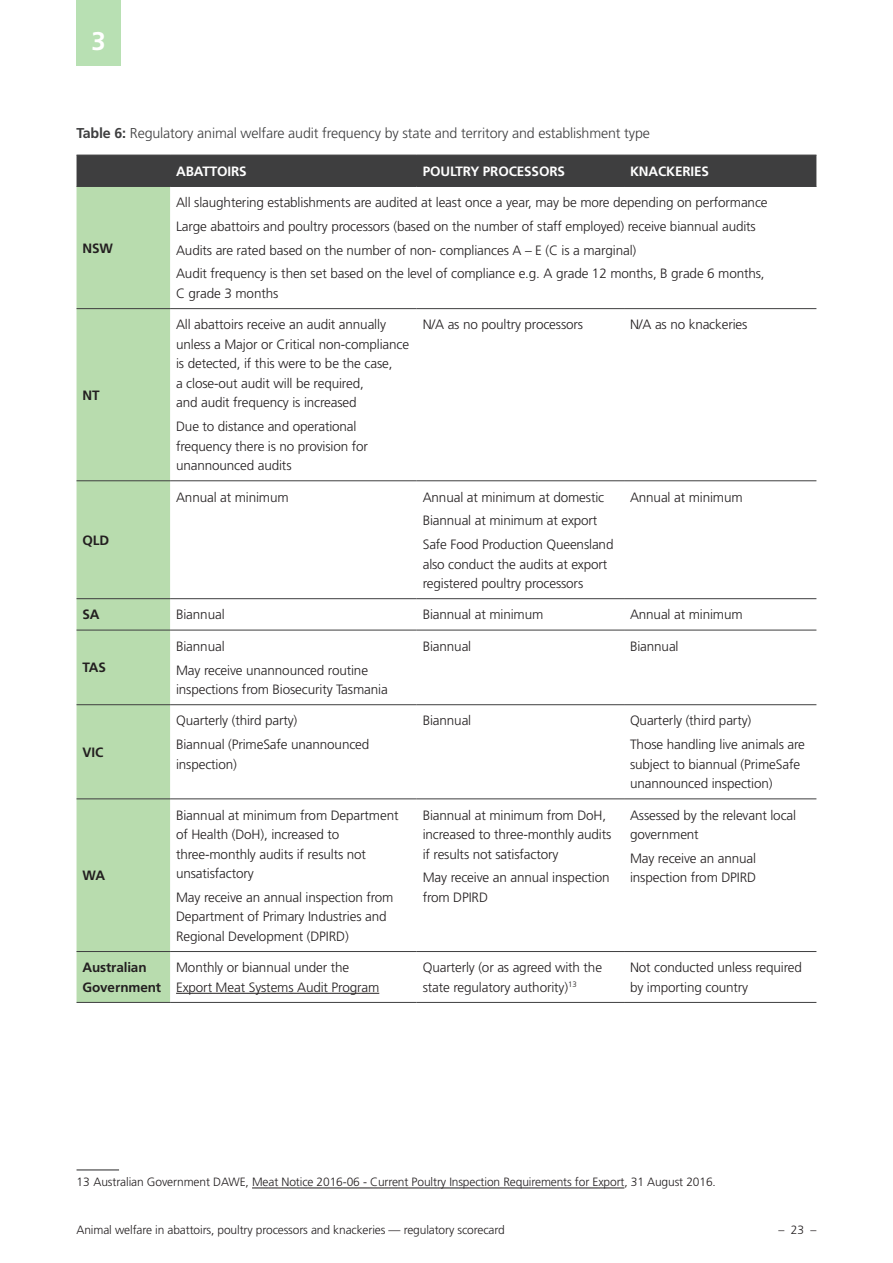
<style>
.page{position:relative;width:893px;height:1263px;background:#fff}
.page>*{position:absolute;margin:0;border:0;box-sizing:border-box;transform-origin:0 0}
.t1{font:700 25.5px "Frutiger";color:#fff}
.Table_Heading{font:300 14.25px "Frutiger";letter-spacing:-.01em;color:#3e3e3f}
.Table_Text{font:300 13.5px/19.5px "Frutiger";letter-spacing:-.01em;color:#231f20}
.Table_Text-2{font:700 13.5px/19.5px "Frutiger";letter-spacing:-.01em;color:#231f20}
.Table_Header{font:700 13.5px "Frutiger";letter-spacing:-.01em;color:#fff}
.Footnote_text{font:300 12px "Frutiger";letter-spacing:-.01em;color:#231f20}
.s1{font-weight:700}
</style>
<div class="page">
<div style="left:77px;top:156px;width:739px;height:30px;background:#3e3e3f"></div>
<div style="left:77px;top:187px;width:93px;height:815px;background:#b8dcae"></div>
<hr style="left:77px;top:308px;width:93px;height:1px;background:#3e3e3f">
<hr style="left:170px;top:308px;width:247px;height:1px;background:#3e3e3f">
<hr style="left:417px;top:308px;width:207px;height:1px;background:#3e3e3f">
<hr style="left:624px;top:308px;width:192px;height:1px;background:#3e3e3f">
<hr style="left:77px;top:480px;width:93px;height:1px;background:#3e3e3f">
<hr style="left:170px;top:480px;width:247px;height:1px;background:#3e3e3f">
<hr style="left:417px;top:480px;width:207px;height:1px;background:#3e3e3f">
<hr style="left:624px;top:480px;width:192px;height:1px;background:#3e3e3f">
<hr style="left:77px;top:598px;width:93px;height:1px;background:#3e3e3f">
<hr style="left:170px;top:598px;width:247px;height:1px;background:#3e3e3f">
<hr style="left:417px;top:598px;width:207px;height:1px;background:#3e3e3f">
<hr style="left:624px;top:598px;width:192px;height:1px;background:#3e3e3f">
<hr style="left:77px;top:630px;width:93px;height:1px;background:#3e3e3f">
<hr style="left:170px;top:630px;width:247px;height:1px;background:#3e3e3f">
<hr style="left:417px;top:630px;width:207px;height:1px;background:#3e3e3f">
<hr style="left:624px;top:630px;width:192px;height:1px;background:#3e3e3f">
<hr style="left:77px;top:704px;width:93px;height:1px;background:#3e3e3f">
<hr style="left:170px;top:704px;width:247px;height:1px;background:#3e3e3f">
<hr style="left:417px;top:704px;width:207px;height:1px;background:#3e3e3f">
<hr style="left:624px;top:704px;width:192px;height:1px;background:#3e3e3f">
<hr style="left:77px;top:799px;width:93px;height:1px;background:#3e3e3f">
<hr style="left:170px;top:799px;width:247px;height:1px;background:#3e3e3f">
<hr style="left:417px;top:799px;width:207px;height:1px;background:#3e3e3f">
<hr style="left:624px;top:799px;width:192px;height:1px;background:#3e3e3f">
<hr style="left:77px;top:951px;width:93px;height:1px;background:#3e3e3f">
<hr style="left:170px;top:951px;width:247px;height:1px;background:#3e3e3f">
<hr style="left:417px;top:951px;width:207px;height:1px;background:#3e3e3f">
<hr style="left:624px;top:951px;width:192px;height:1px;background:#3e3e3f">
<hr style="left:77px;top:1002px;width:93px;height:1px;background:#3e3e3f">
<hr style="left:170px;top:1002px;width:247px;height:1px;background:#3e3e3f">
<hr style="left:417px;top:1002px;width:207px;height:1px;background:#3e3e3f">
<hr style="left:624px;top:1002px;width:192px;height:1px;background:#3e3e3f">
<hr style="left:77px;top:155px;width:93px;height:1px;background:#3e3e3f">
<hr style="left:170px;top:155px;width:247px;height:1px;background:#3e3e3f">
<hr style="left:417px;top:155px;width:207px;height:1px;background:#3e3e3f">
<hr style="left:624px;top:155px;width:192px;height:1px;background:#3e3e3f">
<hr style="left:77px;top:186px;width:93px;height:1px;background:#3e3e3f">
<hr style="left:170px;top:186px;width:247px;height:1px;background:#3e3e3f">
<hr style="left:417px;top:186px;width:207px;height:1px;background:#3e3e3f">
<hr style="left:624px;top:186px;width:192px;height:1px;background:#3e3e3f">
<hr style="left:176px;top:993px;width:203px;height:1px;background:#231f20">
<hr style="left:77px;top:1169px;width:42px;height:1px;background:#3e3e3f">
<hr style="left:252px;top:1188px;width:372px;height:1px;background:#231f20">
<div style="left:77px;top:0;width:44px;height:65px;background:#b8e0b3"></div>
<h1 class="t1" style="left:92px;top:26px;width:16px">3</h1>
<p class="Table_Heading" style="left:77px;top:125px;width:575px"><span class="s1">Table 6:</span> Regulatory animal welfare audit frequency by state and territory and establishment type</p>
<p class="Table_Header" style="left:176px;top:163px;width:72px">ABATTOIRS</p>
<p class="Table_Header" style="left:423px;top:163px;width:144px">POULTRY PROCESSORS</p>
<p class="Table_Header" style="left:630px;top:163px;width:81px">KNACKERIES</p>
<p class="Table_Text-2" style="left:83px;top:238px;width:32px">NSW</p>
<p class="Table_Text-2" style="left:83px;top:385px;width:19px">NT</p>
<p class="Table_Text-2" style="left:83px;top:530px;width:28px">QLD</p>
<p class="Table_Text" style="left:176px;top:193px;width:593px">All slaughtering establishments are audited at least once a year, may be more depending on performance</p>
<p class="Table_Text" style="left:176px;top:217px;width:581px">Large abattoirs and poultry processors (based on the number of staff employed) receive biannual audits</p>
<p class="Table_Text" style="left:176px;top:240px;width:462px">Audits are rated based on the number of non- compliances A – E (C is a marginal)</p>
<p class="Table_Text" style="left:176px;top:264px;width:590px">Audit frequency is then set based on the level of compliance e.g. A grade 12 months, B grade 6 months,<br>C grade 3 months</p>
<p class="Table_Text" style="left:176px;top:315px;width:235px">All abattoirs receive an audit annually unless a Major or Critical non-compliance is detected, if this were to be the case,<br>a close-out audit will be required,<br>and audit frequency is increased</p>
<p class="Table_Text" style="left:176px;top:417px;width:193px">Due to distance and operational frequency there is no provision for unannounced audits</p>
<p class="Table_Text" style="left:423px;top:315px;width:162px">N/A as no poultry processors</p>
<p class="Table_Text" style="left:630px;top:315px;width:119px">N/A as no knackeries</p>
<p class="Table_Text" style="left:176px;top:487px;width:114px">Annual at minimum</p>
<p class="Table_Text" style="left:423px;top:487px;width:183px">Annual at minimum at domestic</p>
<p class="Table_Text" style="left:423px;top:511px;width:176px">Biannual at minimum at export</p>
<p class="Table_Text" style="left:423px;top:535px;width:192px">Safe Food Production Queensland also conduct the audits at export registered poultry processors</p>
<p class="Table_Text" style="left:630px;top:487px;width:114px">Annual at minimum</p>
<p class="Table_Text-2" style="left:83px;top:605px;width:19px">SA</p>
<p class="Table_Text" style="left:176px;top:605px;width:50px">Biannual</p>
<p class="Table_Text" style="left:423px;top:605px;width:122px">Biannual at minimum</p>
<p class="Table_Text" style="left:630px;top:605px;width:114px">Annual at minimum</p>
<p class="Table_Text-2" style="left:83px;top:658px;width:25px">TAS</p>
<p class="Table_Text-2" style="left:83px;top:742px;width:22px">VIC</p>
<p class="Table_Text-2" style="left:83px;top:866px;width:24px">WA</p>
<p class="Table_Text" style="left:176px;top:637px;width:50px">Biannual</p>
<p class="Table_Text" style="left:176px;top:660px;width:213px">May receive unannounced routine inspections from Biosecurity Tasmania</p>
<p class="Table_Text" style="left:176px;top:711px;width:123px">Quarterly (third party)</p>
<p class="Table_Text" style="left:176px;top:735px;width:195px">Biannual (PrimeSafe unannounced inspection)</p>
<p class="Table_Text" style="left:176px;top:805px;width:224px">Biannual at minimum from Department of Health (DoH), increased to three-monthly audits if results not unsatisfactory</p>
<p class="Table_Text" style="left:176px;top:888px;width:219px">May receive an annual inspection from<br>Department of Primary Industries and<br>Regional Development (DPIRD)</p>
<p class="Table_Text" style="left:423px;top:637px;width:50px">Biannual</p>
<p class="Table_Text" style="left:630px;top:637px;width:50px">Biannual</p>
<p class="Table_Text" style="left:423px;top:711px;width:50px">Biannual</p>
<p class="Table_Text" style="left:630px;top:711px;width:123px">Quarterly (third party)</p>
<p class="Table_Text" style="left:630px;top:735px;width:176px">Those handling live animals are subject to biannual (PrimeSafe unannounced inspection)</p>
<p class="Table_Text" style="left:423px;top:805px;width:190px">Biannual at minimum from DoH, increased to three-monthly audits if results not satisfactory</p>
<p class="Table_Text" style="left:423px;top:868px;width:188px">May receive an annual inspection from DPIRD</p>
<p class="Table_Text" style="left:630px;top:805px;width:168px">Assessed by the relevant local government</p>
<p class="Table_Text" style="left:630px;top:849px;width:128px">May receive an annual inspection from DPIRD</p>
<p class="Table_Text-2" style="left:83px;top:958px;width:80px">Australian<br>Government</p>
<p class="Table_Text" style="left:176px;top:958px;width:205px">Monthly or biannual under the<br>Export Meat Systems Audit Program</p>
<p class="Table_Text" style="left:423px;top:958px;width:181px">Quarterly (or as agreed with the state regulatory authority)<sup>13</sup></p>
<p class="Table_Text" style="left:630px;top:958px;width:174px">Not conducted unless required by importing country</p>
<p class="Footnote_text" style="left:77px;top:1175px;width:641px">13 Australian Government DAWE, Meat Notice 2016-06 - Current Poultry Inspection Requirements for Export, 31 August 2016.</p>
<p class="Footnote_text" style="left:77px;top:1222px;width:430px">Animal welfare in abattoirs, poultry processors and knackeries — regulatory scorecard</p>
<p class="Footnote_text" style="left:779px;top:1222px;width:39px">– 23 –</p>
</div>
